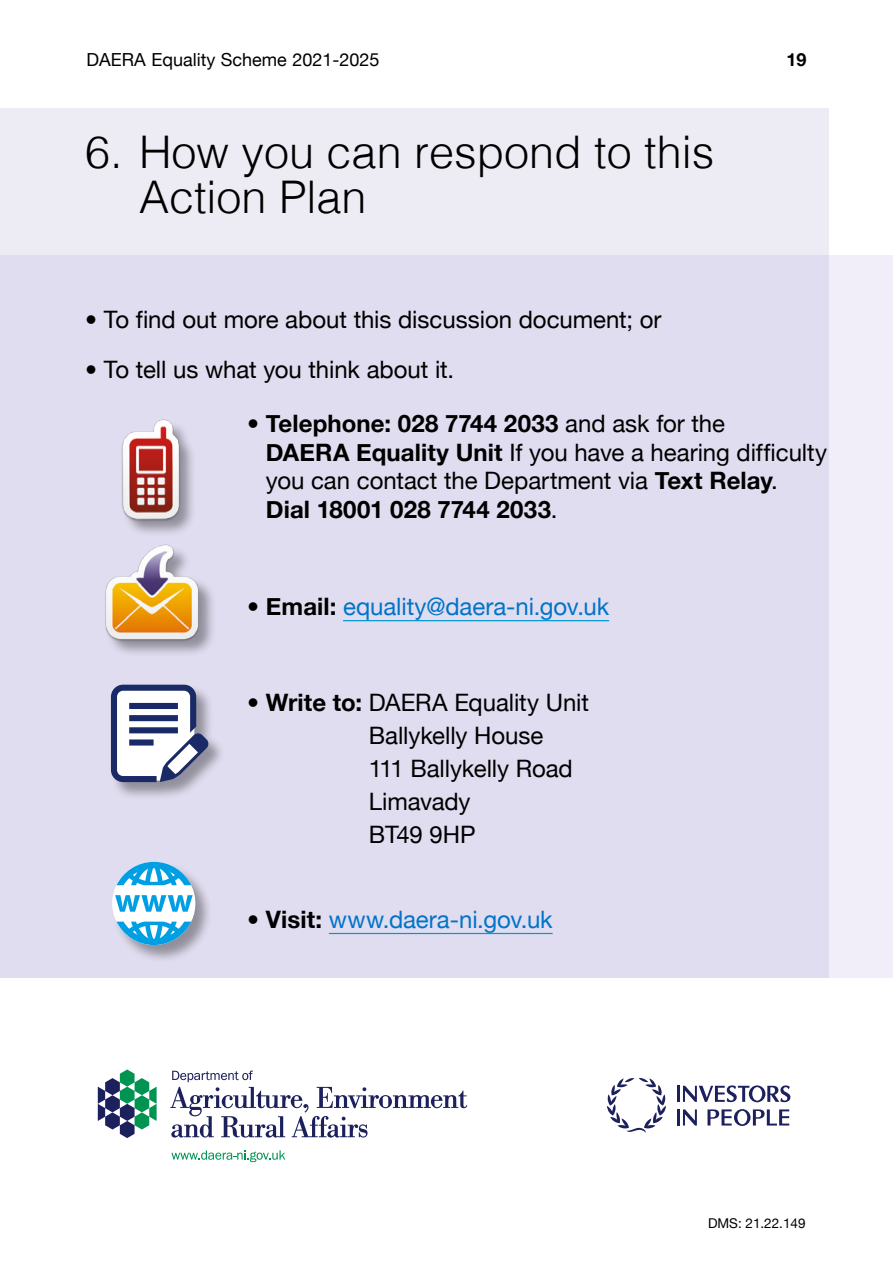
<style>
.page{position:relative;width:893px;height:1263px;background:#fff}
.page>*{position:absolute;margin:0;border:0;box-sizing:border-box;transform-origin:0 0}
.Titles{font:300 45px/45px "Helvetica";color:#000}
.Text_Paras{font:24px/33px "Helvetica Neue";letter-spacing:-.005em;color:#000}
.Text_Paras-2{font:24px "Helvetica Neue";letter-spacing:-.005em;color:#0074c8}
.t1{font:18px "Helvetica Neue";color:#000}
.t2{font:700 18px "Helvetica Neue";color:#000}
.Paragraph_Style_1{font:13.5px "Helvetica Neue";color:#000}
.s1{font-weight:700}
.s2{color:#000}
.s3{font-weight:700;color:#000}
</style>
<div class="page">
<div style="left:0;top:108px;width:828px;height:1155px;background:#edecf5"></div>
<div style="left:0;top:255px;width:893px;height:978px;background:linear-gradient(to right,#dfdbef,#e5e1f2)"></div>
<hr style="left:0;top:256px;width:1px;height:978px;background:#753dbd">
<div style="left:1px;top:979px;width:892px;height:284px;background:#fff"></div>
<svg style="left:98px;top:1069px;width:59px;height:69px"></svg>
<svg style="left:171px;top:1150px;width:114px;height:12px"></svg>
<svg style="left:170px;top:1070px;width:297px;height:67px"></svg>
<hr style="left:677px;top:1109px;width:3px;height:16px;background:#1c205c">
<svg style="left:683px;top:1109px;width:14px;height:16px"></svg>
<svg style="left:707px;top:1109px;width:82px;height:17px"></svg>
<hr style="left:677px;top:1086px;width:3px;height:16px;background:#1c205c">
<svg style="left:683px;top:1085px;width:108px;height:17px"></svg>
<svg style="left:607px;top:1078px;width:59px;height:55px"></svg>
<hr style="left:343px;top:620px;width:266px;height:1px;background:#0097d2">
<hr style="left:329px;top:933px;width:224px;height:1px;background:#0097d2">
<div style="left:122px;top:420px;width:75px;height:117px;background:#000;opacity:.35"></div>
<img style="left:100px;top:420px;width:102px;height:102px">
<div style="left:105px;top:546px;width:111px;height:112px;background:#000;opacity:.35"></div>
<img style="left:103px;top:544px;width:98px;height:98px">
<div style="left:111px;top:684px;width:115px;height:116px;background:#000;opacity:.35"></div>
<svg style="left:111px;top:685px;width:98px;height:97px;background:#a7adc3"></svg>
<div style="left:112px;top:862px;width:101px;height:101px;background:#000;opacity:.35"></div>
<div style="left:112px;top:862px;width:83px;height:83px;background:#fff;border-radius:50%"></div>
<svg style="left:117px;top:862px;width:74px;height:23px"></svg>
<svg style="left:117px;top:922px;width:74px;height:23px;background:#5ab3dd"></svg>
<svg style="left:115px;top:895px;width:78px;height:17px"></svg>
<p class="t1" style="left:87px;top:48px;width:294px">DAERA Equality Scheme 2021-2025</p>
<p class="t2" style="left:786px;top:48px;width:22px">19</p>
<p class="Titles" style="left:139px;top:127px;width:577px;text-indent:-54px">6. How you can respond to this<br>Action Plan</p>
<p class="Text_Paras" style="left:85px;top:303px;width:578px">• To find out more about this discussion document; or</p>
<p class="Text_Paras" style="left:85px;top:353px;width:371px">• To tell us what you think about it.</p>
<p class="Text_Paras" style="left:266px;top:409px;width:563px;line-height:28.5px;text-indent:-19px">• <span class="s1">Telephone: 028 7744 2033</span> and ask for the<br><span class="s1">DAERA Equality Unit</span> If you have a hearing difficulty you can contact the Department via <span class="s1">Text Relay</span>.<br><span class="s1">Dial 18001 028 7744 2033</span>.</p>
<p class="Text_Paras-2" style="left:247px;top:592px;width:363px"><span class="s2">•</span> <span class="s3">Email:</span> equality@daera-ni.gov.uk</p>
<p class="Text_Paras" style="left:369px;top:686px;width:222px;text-indent:-122px">• <span class="s1">Write to:</span> DAERA Equality Unit<br>Ballykelly House<br>111 Ballykelly Road<br>Limavady<br>BT49 9HP</p>
<p class="Text_Paras-2" style="left:247px;top:905px;width:307px"><span class="s2">•</span> <span class="s3">Visit:</span> www.daera-ni.gov.uk</p>
<p class="Paragraph_Style_1" style="left:708px;top:1215px;width:99px">DMS: 21.22.149</p>
</div>
